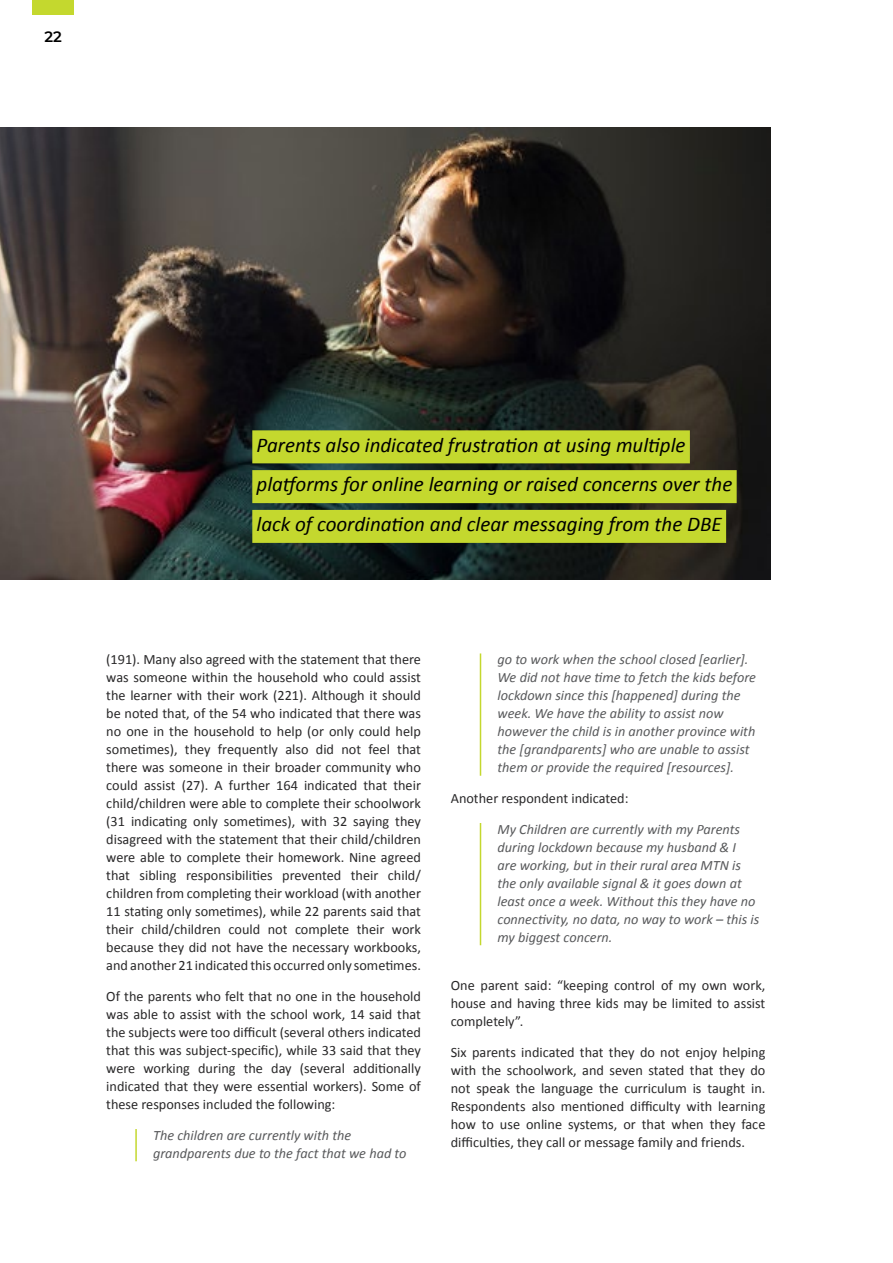
<style>
.page{position:relative;width:893px;height:1263px;background:#fff}
.page>*{position:absolute;margin:0;border:0;box-sizing:border-box;transform-origin:0 0}
.t1{font:italic 21px/39.8px "Calibri";color:#000}
.t2{font:600 15px "Montserrat";color:#000}
.t3{font:14.25px/18px "Calibri";color:#292829;text-align:justify}
.t4{font:italic 14.25px/18px "Calibri";color:#58595b}
</style>
<div class="page">
<hr style="left:135px;top:1129px;width:2px;height:32px;background:#c4d82e">
<hr style="left:480px;top:653px;width:1px;height:123px;background:#c4d82e">
<hr style="left:480px;top:823px;width:1px;height:122px;background:#c4d82e">
<img style="left:0;top:128px;width:771px;height:452px">
<div style="left:252px;top:430px;width:438px;height:33px;background:#c4d82e"></div>
<div style="left:252px;top:470px;width:485px;height:33px;background:#c4d82e"></div>
<div style="left:252px;top:510px;width:474px;height:33px;background:#c4d82e"></div>
<div style="left:33px;top:0;width:41px;height:15px;background:#c4d82e"></div>
<p class="t2" style="left:44px;top:26px;width:19px">22</p>
<h1 class="t1" style="left:257px;top:424px;width:477px">Parents also indicated frustration at using multiple platforms for online learning or raised concerns over the lack of coordination and clear messaging from the DBE</h1>
<p class="t3" style="left:106px;top:650px;width:316px">(191). Many also agreed with the statement that there was someone within the household who could assist the learner with their work (221). Although it should be noted that, of the 54 who indicated that there was no one in the household to help (or only could help sometimes), they frequently also did not feel that there was someone in their broader community who could assist (27). A further 164 indicated that their child/children were able to complete their schoolwork (31 indicating only sometimes), with 32 saying they disagreed with the statement that their child/children were able to complete their homework. Nine agreed that sibling responsibilities prevented their child/ children from completing their workload (with another 11 stating only sometimes), while 22 parents said that their child/children could not complete their work because they did not have the necessary workbooks, and another 21 indicated this occurred only sometimes.</p>
<p class="t3" style="left:106px;top:987px;width:316px">Of the parents who felt that no one in the household was able to assist with the school work, 14 said that the subjects were too difficult (several others indicated that this was subject-specific), while 33 said that they were working during the day (several additionally indicated that they were essential workers). Some of these responses included the following:</p>
<p class="t4" style="left:153px;top:1125px;width:255px">The children are currently with the grandparents due to the fact that we had to</p>
<p class="t4" style="left:497px;top:650px;width:260px">go to work when the school closed [earlier].<br>We did not have time to fetch the kids before lockdown since this [happened] during the week. We have the ability to assist now however the child is in another province with the [grandparents] who are unable to assist them or provide the required [resources].</p>
<p class="t3" style="left:451px;top:789px;width:179px">Another respondent indicated:</p>
<p class="t4" style="left:497px;top:819px;width:263px">My Children are currently with my Parents during lockdown because my husband &amp; I<br>are working, but in their rural area MTN is the only available signal &amp; it goes down at least once a week. Without this they have no connectivity, no data, no way to work – this is my biggest concern.</p>
<p class="t3" style="left:451px;top:977px;width:316px">One parent said: “keeping control of my own work, house and having three kids may be limited to assist completely”.</p>
<p class="t3" style="left:451px;top:1043px;width:316px">Six parents indicated that they do not enjoy helping with the schoolwork, and seven stated that they do not speak the language the curriculum is taught in.<br>Respondents also mentioned difficulty with learning how to use online systems, or that when they face difficulties, they call or message family and friends.</p>
</div>
